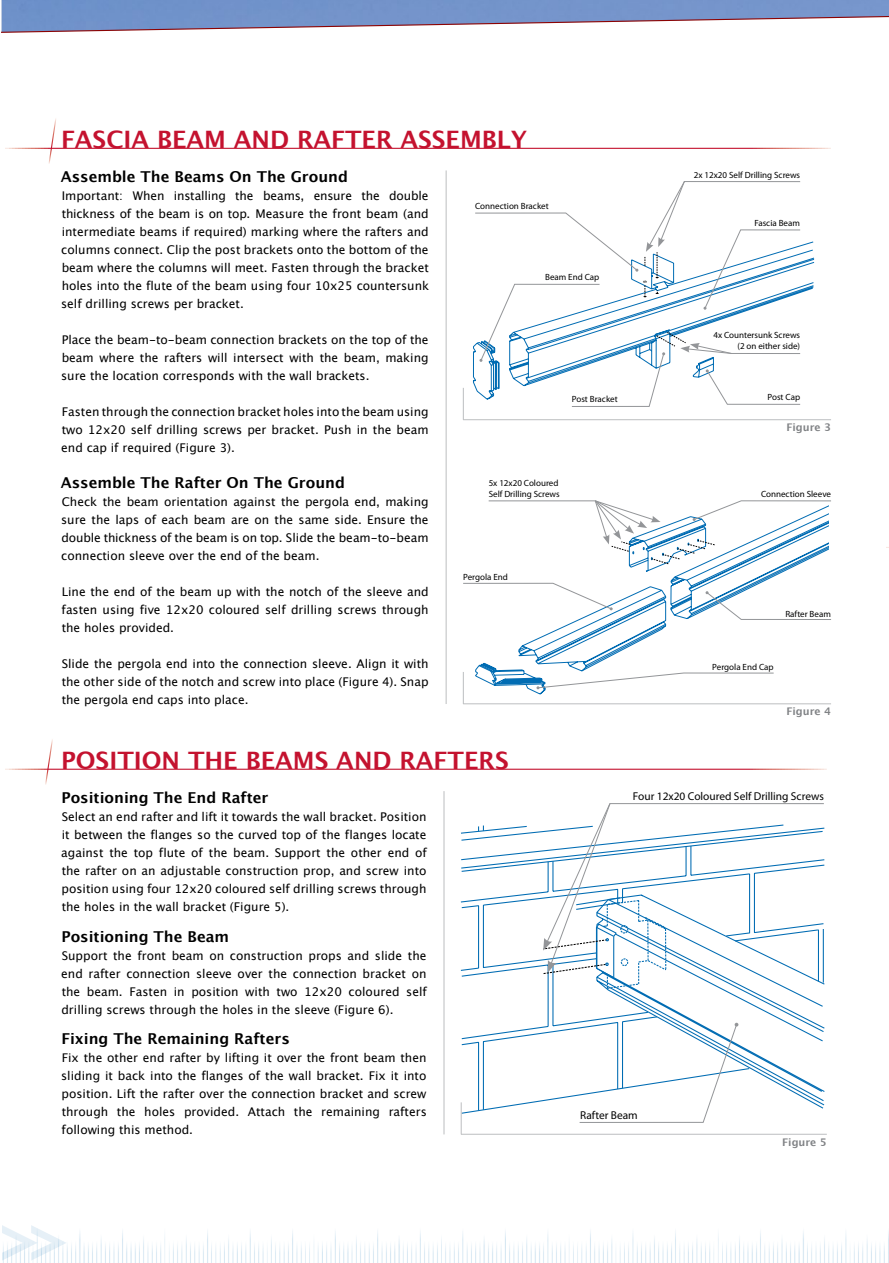
<style>
.page{position:relative;width:889px;height:1263px;background:#fff}
.page>*{position:absolute;margin:0;border:0;box-sizing:border-box;transform-origin:0 0}
.t1{font:700 24px "Lucida Grande";color:#c4122f}
.t2{font:700 15px "Lucida Grande";color:#000}
.t3{font:12px/18px "Lucida Grande";color:#000;text-align:justify}
.t4{font:11.4px "Myriad Pro";color:#000}
.t5{font:700 10.5px "Lucida Grande";color:#808285}
.t6{font:9px/10.5px "Myriad Pro";color:#000;text-align:right}
</style>
<div class="page">
<img style="left:2px;top:1231px;width:887px;height:32px">
<svg style="left:2px;top:1225px;width:65px;height:35px"></svg>
<svg style="left:460px;top:989px;width:364px;height:125px"></svg>
<svg style="left:460px;top:803px;width:365px;height:186px"></svg>
<svg style="left:578px;top:1023px;width:160px;height:100px"></svg>
<svg style="left:474px;top:181px;width:340px;height:226px"></svg>
<svg style="left:462px;top:500px;width:369px;height:195px"></svg>
<svg style="left:2px;top:0;width:887px;height:33px"></svg>
<hr style="left:461px;top:1134px;width:366px;height:1px;background:#bcbec0">
<hr style="left:461px;top:1102px;width:1px;height:32px;background:#bcbec0">
<hr style="left:444px;top:791px;width:1px;height:343px;background:#bcbec0">
<hr style="left:463px;top:703px;width:368px;height:1px;background:#bcbec0">
<hr style="left:463px;top:672px;width:1px;height:32px;background:#bcbec0">
<hr style="left:463px;top:419px;width:368px;height:1px;background:#bcbec0">
<hr style="left:463px;top:388px;width:1px;height:32px;background:#bcbec0">
<hr style="left:446px;top:170px;width:1px;height:534px;background:#bcbec0">
<svg style="left:48px;top:118px;width:9px;height:46px"></svg>
<hr style="left:2px;top:148px;width:829px;height:1px;background:#fff">
<svg style="left:44px;top:739px;width:10px;height:46px"></svg>
<hr style="left:2px;top:769px;width:825px;height:1px;background:#fff">
<h1 class="t1" style="left:61px;top:120px;width:468px">FASCIA BEAM AND RAFTER ASSEMBLY</h1>
<p class="t2" style="left:61px;top:164px;width:289px">Assemble The Beams On The Ground</p>
<p class="t3" style="left:61px;top:187px;width:369px">Important: When installing the beams, ensure the double thickness of the beam is on top. Measure the front beam (and intermediate beams if required) marking where the rafters and columns connect. Clip the post brackets onto the bottom of the beam where the columns will meet. Fasten through the bracket holes into the flute of the beam using four 10x25 countersunk self drilling screws per bracket.</p>
<p class="t3" style="left:61px;top:331px;width:369px">Place the beam-to-beam connection brackets on the top of the beam where the rafters will intersect with the beam, making sure the location corresponds with the wall brackets.</p>
<p class="t3" style="left:61px;top:403px;width:369px">Fasten through the connection bracket holes into the beam using two 12x20 self drilling screws per bracket. Push in the beam end cap if required (Figure 3).</p>
<p class="t2" style="left:61px;top:470px;width:286px">Assemble The Rafter On The Ground</p>
<p class="t3" style="left:61px;top:493px;width:369px">Check the beam orientation against the pergola end, making sure the laps of each beam are on the same side. Ensure the double thickness of the beam is on top. Slide the beam-to-beam connection sleeve over the end of the beam.</p>
<p class="t3" style="left:62px;top:583px;width:368px">Line the end of the beam up with the notch of the sleeve and fasten using five 12x20 coloured self drilling screws through the holes provided.</p>
<p class="t3" style="left:62px;top:655px;width:368px">Slide the pergola end into the connection sleeve. Align it with the other side of the notch and screw into place (Figure 4). Snap the pergola end caps into place.</p>
<p class="t6" style="left:475px;top:200px;width:75px">Connection Bracket</p>
<p class="t6" style="left:545px;top:272px;width:56px">Beam End Cap</p>
<p class="t6" style="left:572px;top:394px;width:47px">Post Bracket</p>
<p class="t6" style="left:694px;top:170px;width:108px">2x 12x20 Self Drilling Screws</p>
<p class="t6" style="left:754px;top:218px;width:47px">Fascia Beam</p>
<p class="t6" style="left:713px;top:330px;width:88px">4x Countersunk Screws (2 on either side)</p>
<p class="t6" style="left:767px;top:392px;width:34px">Post Cap</p>
<p class="t5" style="left:786px;top:419px;width:46px">Figure 3</p>
<p class="t6" style="left:488px;top:478px;width:73px;text-align:left">5x 12x20 Coloured<br>Self Drilling Screws</p>
<p class="t6" style="left:761px;top:488px;width:71px">Connection Sleeve</p>
<p class="t6" style="left:463px;top:572px;width:46px">Pergola End</p>
<p class="t6" style="left:785px;top:608px;width:47px">Rafter Beam</p>
<p class="t6" style="left:712px;top:661px;width:63px">Pergola End Cap</p>
<p class="t5" style="left:786px;top:703px;width:46px">Figure 4</p>
<h1 class="t1" style="left:61px;top:741px;width:449px">POSITION THE BEAMS AND RAFTERS</h1>
<p class="t2" style="left:61px;top:785px;width:208px">Positioning The End Rafter</p>
<p class="t3" style="left:61px;top:808px;width:367px">Select an end rafter and lift it towards the wall bracket. Position it between the flanges so the curved top of the flanges locate against the top flute of the beam. Support the other end of the rafter on an adjustable construction prop, and screw into position using four 12x20 coloured self drilling screws through the holes in the wall bracket (Figure 5).</p>
<p class="t2" style="left:61px;top:924px;width:169px">Positioning The Beam</p>
<p class="t3" style="left:61px;top:946px;width:367px">Support the front beam on construction props and slide the end rafter connection sleeve over the connection bracket on the beam. Fasten in position with two 12x20 coloured self drilling screws through the holes in the sleeve (Figure 6).</p>
<p class="t2" style="left:61px;top:1027px;width:230px">Fixing The Remaining Rafters</p>
<p class="t3" style="left:61px;top:1049px;width:367px">Fix the other end rafter by lifting it over the front beam then sliding it back into the flanges of the wall bracket. Fix it into position. Lift the rafter over the connection bracket and screw through the holes provided. Attach the remaining rafters following this method.</p>
<p class="t4" style="left:633px;top:789px;width:192px">Four 12x20 Coloured Self Drilling Screws</p>
<p class="t4" style="left:580px;top:1108px;width:59px">Rafter Beam</p>
<p class="t5" style="left:782px;top:1133px;width:46px">Figure 5</p>
</div>
